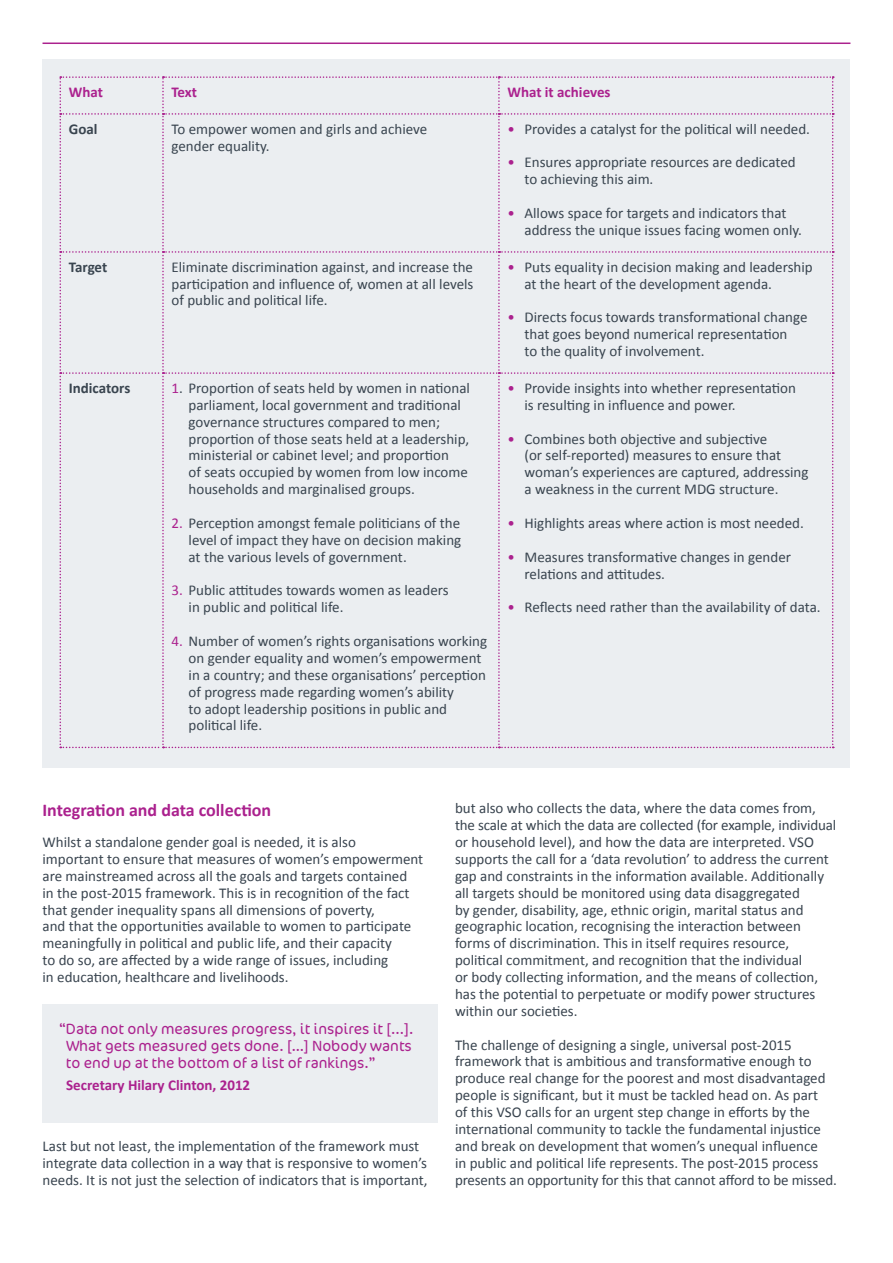
<style>
.page{position:relative;width:893px;height:1263px;background:#fff}
.page>*{position:absolute;margin:0;border:0;box-sizing:border-box;transform-origin:0 0}
.t1{font:700 18px "Calibri";color:#ab218e}
.t2{font:15px/16.8px "Calibri";color:#39444f}
.t3{font:300 15px/17.2px "Cocon OT";color:#ab218e;text-align:justify}
.t4{font:700 15px "Calibri";color:#ab218e}
.t5{font:700 15px "Calibri";color:#39444f}
.s1{color:#ab218e}
</style>
<div class="page">
<hr style="left:43px;top:43px;width:807px;height:1px;background:#ab218e">
<div style="left:43px;top:59px;width:807px;height:709px;background:#ebeef1"></div>
<svg style="left:60px;top:76px;width:774px;height:672px"></svg>
<div style="left:43px;top:1004px;width:395px;height:119px;background:#ebeef1"></div>
<p class="t4" style="left:69px;top:83px;width:36px">What</p>
<p class="t4" style="left:172px;top:83px;width:27px">Text</p>
<p class="t4" style="left:507px;top:83px;width:105px">What it achieves</p>
<p class="t5" style="left:69px;top:119px;width:30px">Goal</p>
<p class="t2" style="left:172px;top:120px;width:257px">To empower women and girls and achieve gender equality.</p>
<p class="t2" style="left:507px;top:120px;width:304px"><span class="s1">•</span> Provides a catalyst for the political will needed.</p>
<p class="t2" style="left:524px;top:153px;width:273px;text-indent:-17px"><span class="s1">•</span> Ensures appropriate resources are dedicated to achieving this aim.</p>
<p class="t2" style="left:524px;top:204px;width:279px;text-indent:-17px"><span class="s1">•</span> Allows space for targets and indicators that address the unique issues facing women only.</p>
<p class="t5" style="left:69px;top:257px;width:40px">Target</p>
<p class="t2" style="left:172px;top:258px;width:303px;text-align:justify">Eliminate discrimination against, and increase the participation and influence of, women at all levels of public and political life.</p>
<p class="t2" style="left:524px;top:258px;width:290px;text-indent:-17px"><span class="s1">•</span> Puts equality in decision making and leadership at the heart of the development agenda.</p>
<p class="t2" style="left:524px;top:308px;width:285px;text-indent:-17px"><span class="s1">•</span> Directs focus towards transformational change that goes beyond numerical representation<br>to the quality of involvement.</p>
<p class="t5" style="left:69px;top:379px;width:63px">Indicators</p>
<p class="t2" style="left:189px;top:379px;width:283px;text-indent:-17px"><span class="s1">1</span>. Proportion of seats held by women in national parliament, local government and traditional governance structures compared to men; proportion of those seats held at a leadership, ministerial or cabinet level; and proportion<br>of seats occupied by women from low income households and marginalised groups.</p>
<p class="t2" style="left:189px;top:514px;width:274px;text-align:justify;text-indent:-17px"><span class="s1">2.</span> Perception amongst female politicians of the level of impact they have on decision making at the various levels of government.</p>
<p class="t2" style="left:189px;top:581px;width:262px;text-indent:-17px"><span class="s1">3.</span> Public attitudes towards women as leaders in public and political life.</p>
<p class="t2" style="left:189px;top:632px;width:300px;text-indent:-17px"><span class="s1">4.</span> Number of women’s rights organisations working on gender equality and women’s empowerment in a country; and these organisations’ perception of progress made regarding women’s ability<br>to adopt leadership positions in public and political life.</p>
<p class="t2" style="left:524px;top:379px;width:273px;text-indent:-17px"><span class="s1">•</span> Provide insights into whether representation is resulting in influence and power.</p>
<p class="t2" style="left:524px;top:429px;width:286px;text-indent:-17px"><span class="s1">•</span> Combines both objective and subjective<br>(or self-reported) measures to ensure that woman’s experiences are captured, addressing a weakness in the current MDG structure.</p>
<p class="t2" style="left:507px;top:514px;width:298px"><span class="s1">•</span> Highlights areas where action is most needed.</p>
<p class="t2" style="left:524px;top:547px;width:268px;text-indent:-17px"><span class="s1">•</span> Measures transformative changes in gender relations and attitudes.</p>
<p class="t2" style="left:507px;top:598px;width:315px"><span class="s1">•</span> Reflects need rather than the availability of data.</p>
<p class="t1" style="left:43px;top:798px;width:230px">Integration and data collection</p>
<p class="t2" style="left:43px;top:833px;width:382px">Whilst a standalone gender goal is needed, it is also<br>important to ensure that measures of women’s empowerment are mainstreamed across all the goals and targets contained<br>in the post‐2015 framework. This is in recognition of the fact that gender inequality spans all dimensions of poverty,<br>and that the opportunities available to women to participate meaningfully in political and public life, and their capacity<br>to do so, are affected by a wide range of issues, including<br>in education, healthcare and livelihoods.</p>
<p class="t3" style="left:66px;top:1020px;width:349px;text-indent:-6px">“Data not only measures progress, it inspires it [...].<br>What gets measured gets done. […] Nobody wants to end up at the bottom of a list of rankings.”</p>
<p class="t4" style="left:66px;top:1075px;width:186px">Secretary Hilary Clinton, 2012</p>
<p class="t2" style="left:43px;top:1137px;width:387px">Last but not least, the implementation of the framework must integrate data collection in a way that is responsive to women’s needs. It is not just the selection of indicators that is important,</p>
<p class="t2" style="left:455px;top:799px;width:383px">but also who collects the data, where the data comes from, the scale at which the data are collected (for example, individual or household level), and how the data are interpreted. VSO supports the call for a ‘data revolution’ to address the current gap and constraints in the information available. Additionally all targets should be monitored using data disaggregated<br>by gender, disability, age, ethnic origin, marital status and geographic location, recognising the interaction between forms of discrimination. This in itself requires resource, political commitment, and recognition that the individual<br>or body collecting information, and the means of collection, has the potential to perpetuate or modify power structures within our societies.</p>
<p class="t2" style="left:455px;top:1035px;width:384px">The challenge of designing a single, universal post-2015 framework that is ambitious and transformative enough to produce real change for the poorest and most disadvantaged people is significant, but it must be tackled head on. As part<br>of this VSO calls for an urgent step change in efforts by the international community to tackle the fundamental injustice and break on development that women’s unequal influence<br>in public and political life represents. The post‐2015 process presents an opportunity for this that cannot afford to be missed.</p>
</div>
